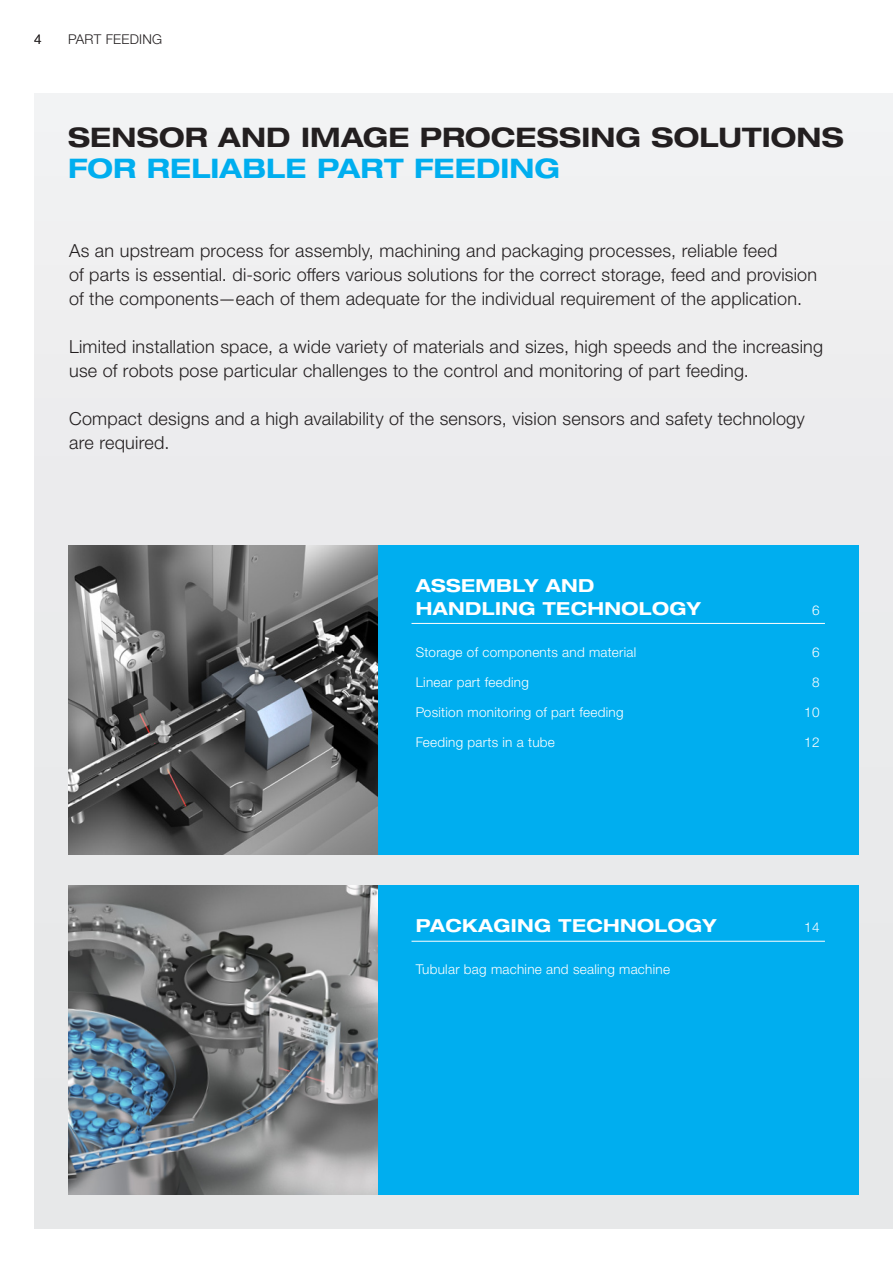
<style>
.page{position:relative;width:893px;height:1263px;background:#fff}
.page>*{position:absolute;margin:0;border:0;box-sizing:border-box;transform-origin:0 0}
.Headline_18_21_cyan{font:700 expanded 27px/31.5px "Helvetica Neue LTW1 G";letter-spacing:.005em;color:#231f20}
.Copy_12_16_schwarz{font:300 18px/24px "Helvetica Neue LTW1 G";letter-spacing:.015em;color:#231f20}
.Inhalt_Kategorie_12{font:700 expanded 18px/22.5px "Helvetica Neue LTW1 G";letter-spacing:.02em;color:#fff}
.Inhalt_Kategorie_12-2{font:300 13.5px "Helvetica Neue LTW1 G";letter-spacing:.02em;color:#fff}
.Seitenzahl_links_9_1{font:300 13.5px "Helvetica Neue LTW1 G";letter-spacing:.02em;color:#231f20}
.s1{color:#00aeef}
</style>
<div class="page">
<div style="left:34px;top:94px;width:859px;height:1135px;background:#ededee"></div>
<div style="left:377px;top:545px;width:482px;height:310px;background:#00aeef"></div>
<hr style="left:411px;top:623px;width:414px;height:1px;background:#fff">
<img style="left:68px;top:545px;width:309px;height:310px">
<div style="left:377px;top:885px;width:482px;height:310px;background:#00aeef"></div>
<hr style="left:411px;top:941px;width:414px;height:1px;background:#fff">
<img style="left:68px;top:885px;width:309px;height:310px">
<p class="Seitenzahl_links_9_1" style="left:34px;top:31px;width:9px">4</p>
<p class="Seitenzahl_links_9_1" style="left:68px;top:31px;width:96px">PART FEEDING</p>
<p class="Headline_18_21_cyan" style="left:68px;top:120px;width:777px">SENSOR AND IMAGE PROCESSING SOLUTIONS<br><span class="s1">FOR RELIABLE PART FEEDING</span></p>
<p class="Copy_12_16_schwarz" style="left:69px;top:239px;width:750px">As an upstream process for assembly, machining and packaging processes, reliable feed<br>of parts is essential. di-soric offers various solutions for the correct storage, feed and provision of the components—each of them adequate for the individual requirement of the application.</p>
<p class="Copy_12_16_schwarz" style="left:69px;top:335px;width:756px">Limited installation space, a wide variety of materials and sizes, high speeds and the increasing use of robots pose particular challenges to the control and monitoring of part feeding.</p>
<p class="Copy_12_16_schwarz" style="left:69px;top:407px;width:737px">Compact designs and a high availability of the sensors, vision sensors and safety technology are required.</p>
<p class="Inhalt_Kategorie_12" style="left:416px;top:574px;width:287px">ASSEMBLY AND<br>HANDLING TECHNOLOGY</p>
<p class="Inhalt_Kategorie_12-2" style="left:812px;top:601px;width:9px">6</p>
<p class="Inhalt_Kategorie_12-2" style="left:416px;top:643px;width:222px">Storage of components and material</p>
<p class="Inhalt_Kategorie_12-2" style="left:812px;top:643px;width:9px">6</p>
<p class="Inhalt_Kategorie_12-2" style="left:416px;top:673px;width:115px">Linear part feeding</p>
<p class="Inhalt_Kategorie_12-2" style="left:812px;top:673px;width:9px">8</p>
<p class="Inhalt_Kategorie_12-2" style="left:416px;top:703px;width:209px">Position monitoring of part feeding</p>
<p class="Inhalt_Kategorie_12-2" style="left:804px;top:703px;width:17px">10</p>
<p class="Inhalt_Kategorie_12-2" style="left:416px;top:733px;width:141px">Feeding parts in a tube</p>
<p class="Inhalt_Kategorie_12-2" style="left:804px;top:733px;width:17px">12</p>
<p class="Inhalt_Kategorie_12" style="left:416px;top:914px;width:302px">PACKAGING TECHNOLOGY</p>
<p class="Inhalt_Kategorie_12-2" style="left:804px;top:919px;width:17px">14</p>
<p class="Inhalt_Kategorie_12-2" style="left:416px;top:961px;width:256px">Tubular bag machine and sealing machine</p>
</div>
